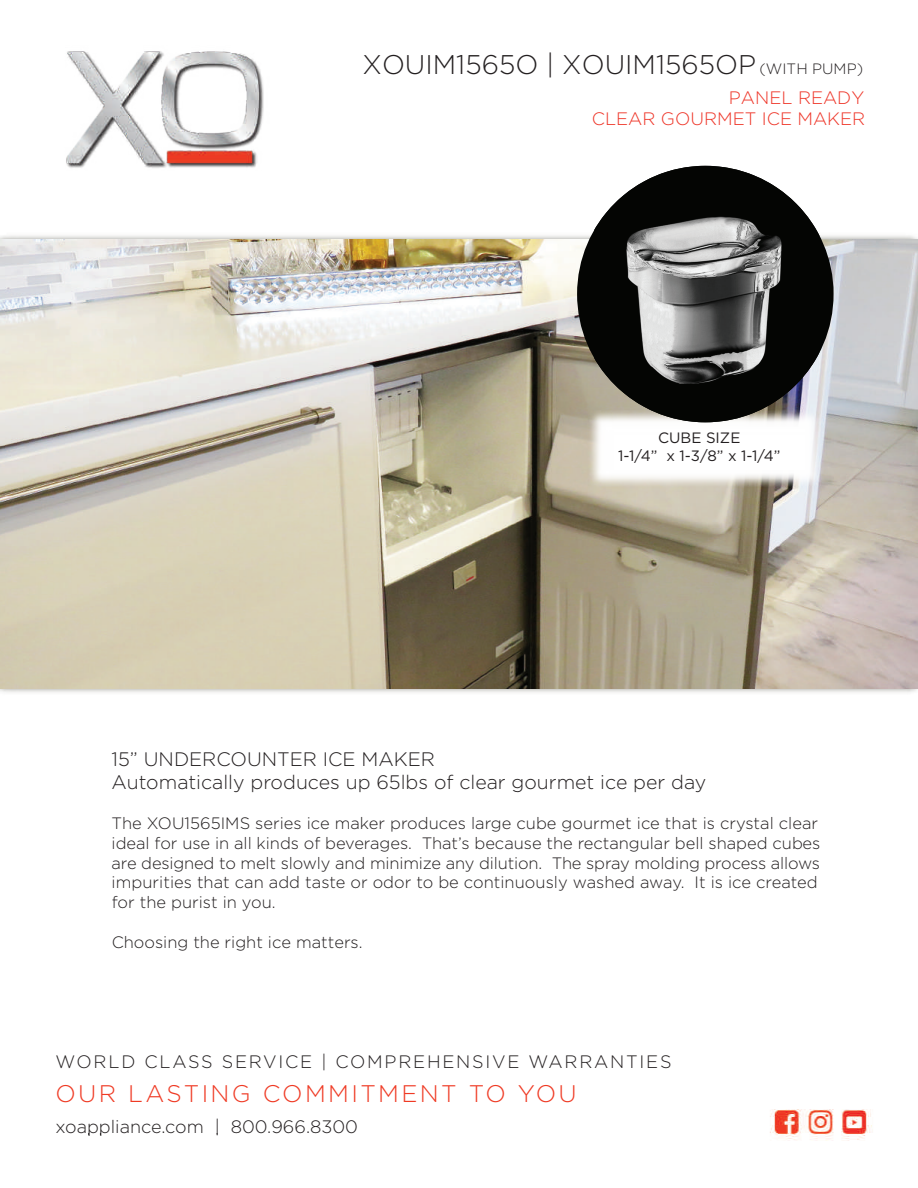
<style>
.page{position:relative;width:918px;height:1188px;background:#fff}
.page>*{position:absolute;margin:0;border:0;box-sizing:border-box;transform-origin:0 0}
.t1{font:300 27px "Gotham";color:#231f20}
.t2{font:300 24px "Gotham";letter-spacing:.1em;color:#ef3a24}
.t3{font:300 19.5px/23.4px "Gotham";color:#231f20}
.t4{font:300 18px "Gotham";letter-spacing:.095em;color:#231f20}
.t5{font:300 18px/21.6px "Gotham";color:#ee3427;text-align:right}
.t6{font:300 18px "Gotham";color:#231f20}
.t7{font:300 16.5px/19.8px "Gotham";color:#231f20}
.t8{font:15px/18px "Gotham";color:#231f20;text-align:center}
.s1{font-size:15px}
</style>
<div class="page">
<img style="left:0;top:240px;width:918px;height:448px">
<img style="left:542px;top:362px;width:326px;height:173px">
<img style="left:66px;top:51px;width:198px;height:117px">
<img style="left:770px;top:1109px;width:103px;height:32px">
<svg style="left:577px;top:230px;width:257px;height:192px;background:#73736e"></svg>
<img style="left:594px;top:166px;width:225px;height:256px">
<h1 class="t1" style="left:363px;top:48px;width:502px">XOUIM1565O | XOUIM1565OP <span class="s1">(WITH PUMP)</span></h1>
<p class="t5" style="left:592px;top:86px;width:275px">PANEL READY<br>CLEAR GOURMET ICE MAKER</p>
<p class="t8" style="left:618px;top:429px;width:164px">CUBE SIZE<br>1-1/4” x 1-3/8” x 1-1/4”</p>
<p class="t3" style="left:112px;top:747px;width:596px">15” UNDERCOUNTER ICE MAKER<br>Automatically produces up 65lbs of clear gourmet ice per day</p>
<p class="t7" style="left:112px;top:813px;width:710px">The XOU1565IMS series ice maker produces large cube gourmet ice that is crystal clear ideal for use in all kinds of beverages. That’s because the rectangular bell shaped cubes are designed to melt slowly and minimize any dilution. The spray molding process allows impurities that can add taste or odor to be continuously washed away. It is ice created for the purist in you.</p>
<p class="t7" style="left:112px;top:932px;width:252px">Choosing the right ice matters.</p>
<p class="t4" style="left:56px;top:1050px;width:618px">WORLD CLASS SERVICE | COMPREHENSIVE WARRANTIES</p>
<h2 class="t2" style="left:56px;top:1079px;width:523px">OUR LASTING COMMITMENT TO YOU</h2>
<p class="t6" style="left:56px;top:1115px;width:304px">xoappliance.com | 800.966.8300</p>
</div>
